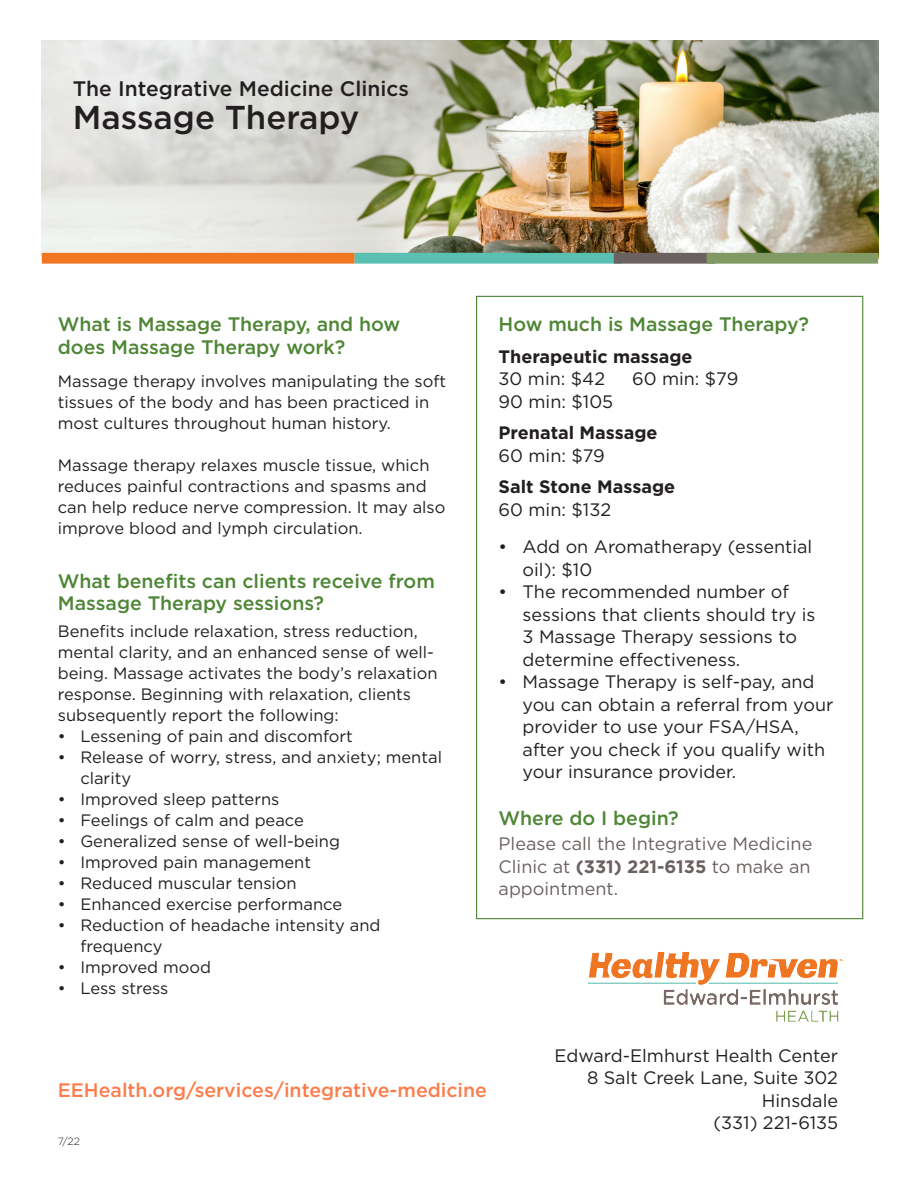
<style>
.page{position:relative;width:918px;height:1188px;background:#fff}
.page>*{position:absolute;margin:0;border:0;box-sizing:border-box;transform-origin:0 0}
.t1{font:500 33px "Gotham";color:#231f20}
.t2{font:500 21px "Gotham";color:#231f20}
.t3{font:500 19.5px/22.5px "Gotham";color:#4e8635}
.t4{font:500 19.5px "Gotham";color:#fb7d4c}
.t5{font:18px/22.5px "Gotham";color:#231f20}
.t6{font:18px "Gotham";color:#6a6160}
.t7{font:700 18px "Gotham";color:#231f20}
.t8{font:16.5px/21px "Gotham";color:#231f20}
.t9{font:300 10.5px "Gotham";color:#231f20}
.s1{font-weight:700}
</style>
<div class="page">
<img style="left:42px;top:40px;width:836px;height:213px">
<img style="left:589px;top:952px;width:161px;height:27px">
<div style="left:42px;top:253px;width:313px;height:11px;background:#f07622;border:2px solid #f07622"></div>
<div style="left:355px;top:253px;width:266px;height:11px;background:#5ac0b2;border:2px solid #5ac0b2"></div>
<div style="left:614px;top:253px;width:101px;height:11px;background:#6a6160;border:2px solid #6a6160"></div>
<div style="left:707px;top:253px;width:171px;height:11px;background:#819a63;border:2px solid #819a63"></div>
<p class="t2" style="left:73px;top:75px;width:338px">The Integrative Medicine Clinics</p>
<p class="t1" style="left:73px;top:96px;width:288px">Massage Therapy</p>
<p class="t3" style="left:58px;top:313px;width:344px">What is Massage Therapy, and how does Massage Therapy work?</p>
<p class="t8" style="left:58px;top:370px;width:390px">Massage therapy involves manipulating the soft tissues of the body and has been practiced in most cultures throughout human history.</p>
<p class="t8" style="left:58px;top:454px;width:389px">Massage therapy relaxes muscle tissue, which reduces painful contractions and spasms and can help reduce nerve compression. It may also improve blood and lymph circulation.</p>
<p class="t3" style="left:58px;top:570px;width:379px">What benefits can clients receive from<br>Massage Therapy sessions?</p>
<p class="t8" style="left:58px;top:621px;width:381px">Benefits include relaxation, stress reduction, mental clarity, and an enhanced sense of well&shy;being. Massage activates the body’s relaxation response. Beginning with relaxation, clients subsequently report the following:</p>
<p class="t8" style="left:58px;top:726px;width:297px">• Lessening of pain and discomfort</p>
<p class="t8" style="left:80px;top:747px;width:363px;text-indent:-22px">• Release of worry, stress, and anxiety; mental clarity</p>
<p class="t8" style="left:58px;top:789px;width:223px">• Improved sleep patterns</p>
<p class="t8" style="left:58px;top:810px;width:248px">• Feelings of calm and peace</p>
<p class="t8" style="left:58px;top:831px;width:284px">• Generalized sense of well-being</p>
<p class="t8" style="left:58px;top:852px;width:255px">• Improved pain management</p>
<p class="t8" style="left:58px;top:873px;width:240px">• Reduced muscular tension</p>
<p class="t8" style="left:58px;top:894px;width:286px">• Enhanced exercise performance</p>
<p class="t8" style="left:80px;top:915px;width:302px;text-indent:-22px">• Reduction of headache intensity and frequency</p>
<p class="t8" style="left:58px;top:957px;width:155px">• Improved mood</p>
<p class="t8" style="left:58px;top:978px;width:112px">• Less stress</p>
<p class="t3" style="left:499px;top:313px;width:312px">How much is Massage Therapy?</p>
<p class="t7" style="left:499px;top:344px;width:196px">Therapeutic massage</p>
<p class="t5" style="left:499px;top:367px;width:108px">30 min: $42</p>
<p class="t5" style="left:632px;top:367px;width:108px">60 min: $79</p>
<p class="t5" style="left:499px;top:390px;width:116px">90 min: $105</p>
<p class="t7" style="left:499px;top:421px;width:161px">Prenatal Massage</p>
<p class="t5" style="left:499px;top:444px;width:108px">60 min: $79</p>
<p class="t7" style="left:499px;top:475px;width:178px">Salt Stone Massage</p>
<p class="t5" style="left:499px;top:498px;width:114px">60 min: $132</p>
<p class="t5" style="left:523px;top:535px;width:291px;text-indent:-24px">• Add on Aromatherapy (essential oil): $10</p>
<p class="t5" style="left:523px;top:580px;width:294px;text-indent:-24px">• The recommended number of sessions that clients should try is<br>3 Massage Therapy sessions to determine effectiveness.</p>
<p class="t5" style="left:523px;top:670px;width:312px;text-indent:-24px">• Massage Therapy is self-pay, and you can obtain a referral from your provider to use your FSA/HSA, after you check if you qualify with your insurance provider.</p>
<p class="t3" style="left:499px;top:806px;width:182px">Where do I begin?</p>
<p class="t6" style="left:499px;top:832px;width:315px">Please call the Integrative Medicine</p>
<p class="t6" style="left:499px;top:855px;width:314px">Clinic at <span class="s1">(331) 221-6135</span> to make an</p>
<p class="t6" style="left:499px;top:877px;width:121px">appointment.</p>
<p class="t4" style="left:58px;top:1077px;width:431px">EEHealth.org/services/integrative-medicine</p>
<p class="t9" style="left:58px;top:1134px;width:24px">7/22</p>
<p class="t5" style="left:555px;top:1044px;width:285px">Edward-Elmhurst Health Center</p>
<p class="t5" style="left:587px;top:1066px;width:253px">8 Salt Creek Lane, Suite 302</p>
<p class="t5" style="left:762px;top:1089px;width:78px">Hinsdale</p>
<p class="t5" style="left:713px;top:1111px;width:126px">(331) 221-6135</p>
</div>
